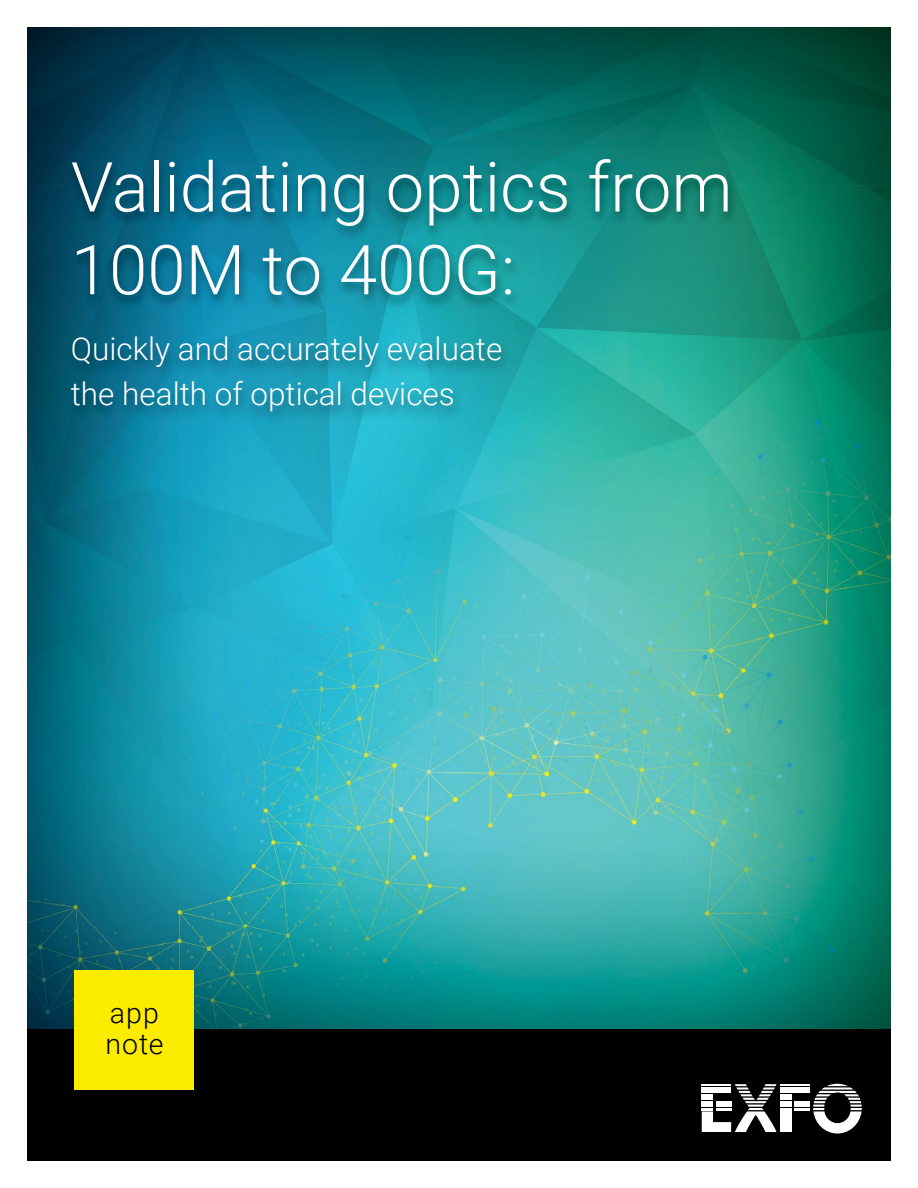
<style>
.page{position:relative;width:918px;height:1188px;background:#fff}
.page>*{position:absolute;margin:0;border:0;box-sizing:border-box;transform-origin:0 0}
.t1{font:300 69px/82.8px "Roboto";color:#fff}
.t2{font:300 31.5px/45px "Roboto";color:#fff}
.t3{font:300 28.5px/30.8px "Roboto";letter-spacing:.04em;color:#000}
</style>
<div class="page">
<img style="left:27px;top:27px;width:864px;height:158px">
<img style="left:27px;top:185px;width:50px;height:844px">
<img style="left:688px;top:185px;width:203px;height:844px">
<img style="left:77px;top:426px;width:611px;height:603px">
<div style="left:27px;top:1029px;width:864px;height:132px;background:#000"></div>
<svg style="left:702px;top:1084px;width:160px;height:50px"></svg>
<hr style="left:702px;top:1091px;width:29px;height:2px;background:#fff">
<div style="left:75px;top:970px;width:119px;height:119px;background:#fced00"></div>
<img style="left:65px;top:157px;width:673px;height:269px">
<h1 class="t1" style="left:71px;top:143px;width:663px">Validating optics from<br>100M to 400G:</h1>
<p class="t2" style="left:71px;top:325px;width:433px">Quickly and accurately evaluate the health of optical devices</p>
<p class="t3" style="left:105px;top:996px;width:60px">app note</p>
</div>
